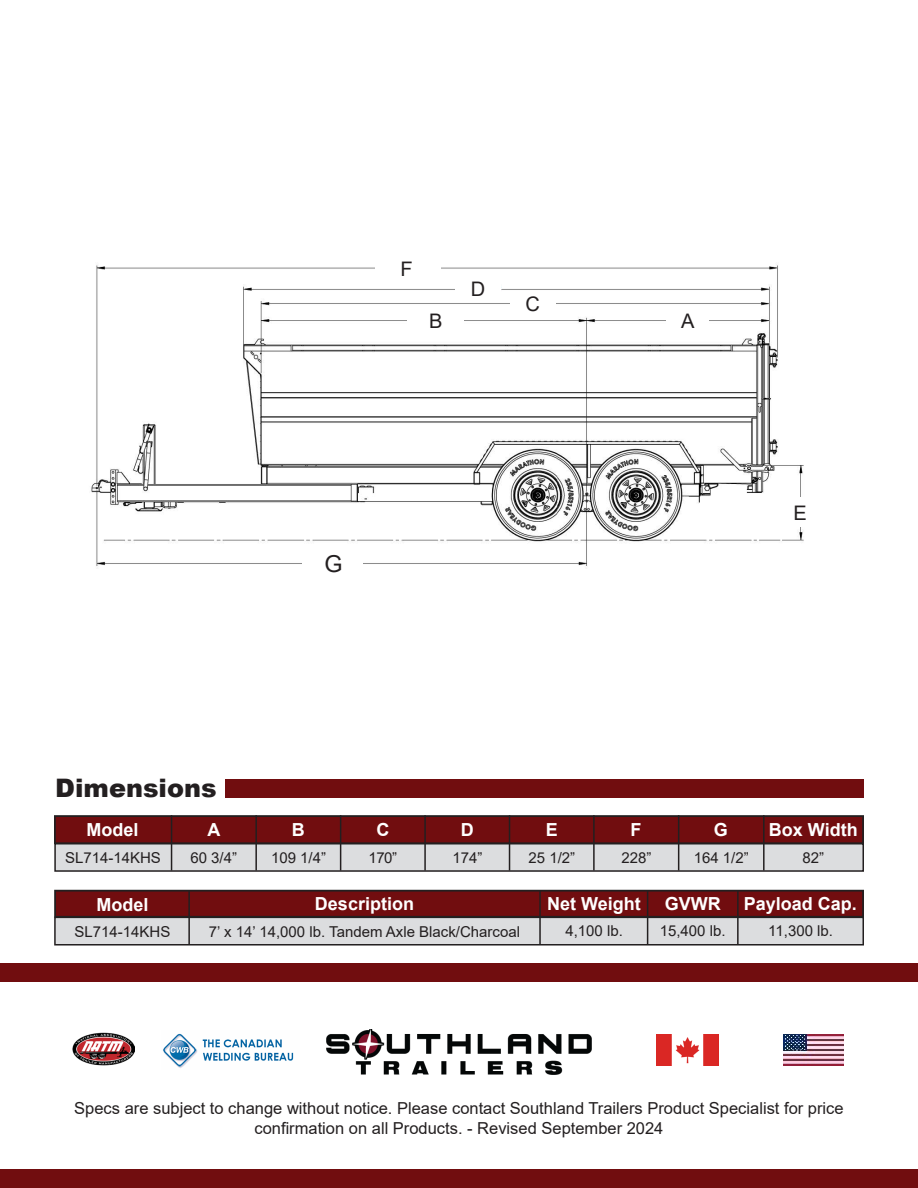
<style>
.page{position:relative;width:918px;height:1188px;background:#fff}
.page>*{position:absolute;margin:0;border:0;box-sizing:border-box;transform-origin:0 0}
.t1{font:900 25.5px "Arial";color:#231f20}
.t2{font:23.25px "Arial";color:#231f20}
.t3{font:20.1px "Arial";color:#231f20}
.t4{font:700 18px "Arial";color:#fff}
.t5{font:16.5px/19.8px "Arial";color:#231f20;text-align:center}
.t6{font:15px "Arial";color:#231f20}
</style>
<div class="page">
<div style="left:0;top:1170px;width:918px;height:18px;background:#710d0f"></div>
<div style="left:0;top:964px;width:918px;height:18px;background:#710d0f"></div>
<img style="left:784px;top:1034px;width:59px;height:31px">
<img style="left:163px;top:1033px;width:131px;height:35px">
<img style="left:72px;top:1032px;width:62px;height:34px">
<img style="left:657px;top:1035px;width:61px;height:30px">
<div style="left:226px;top:779px;width:638px;height:18px;background:#710d0f"></div>
<img style="left:91px;top:265px;width:713px;height:301px">
<div style="left:666px;top:306px;width:42px;height:29px;background:#fff"></div>
<div style="left:510px;top:294px;width:46px;height:25px;background:#fff"></div>
<div style="left:455px;top:276px;width:46px;height:25px;background:#fff"></div>
<div style="left:375px;top:254px;width:65px;height:27px;background:#fff"></div>
<div style="left:408px;top:306px;width:56px;height:29px;background:#fff"></div>
<div style="left:777px;top:498px;width:47px;height:29px;background:#fff"></div>
<div style="left:55px;top:891px;width:808px;height:26px;background:#710d0f"></div>
<div style="left:54px;top:890px;width:810px;height:28px;border:2px solid #231f20"></div>
<div style="left:55px;top:917px;width:808px;height:28px;background:#dcdddf"></div>
<div style="left:54px;top:917px;width:810px;height:29px;border:2px solid #231f20"></div>
<hr style="left:188px;top:891px;width:2px;height:53px;background:#231f20">
<hr style="left:647px;top:891px;width:1px;height:53px;background:#231f20">
<hr style="left:539px;top:891px;width:2px;height:53px;background:#231f20">
<hr style="left:737px;top:891px;width:2px;height:53px;background:#231f20">
<img style="left:326px;top:1029px;width:266px;height:46px">
<div style="left:302px;top:554px;width:61px;height:19px;background:#fff"></div>
<div style="left:55px;top:816px;width:808px;height:27px;background:#710d0f"></div>
<div style="left:54px;top:815px;width:810px;height:29px;border:2px solid #231f20"></div>
<div style="left:55px;top:844px;width:808px;height:27px;background:#dcdddf"></div>
<div style="left:54px;top:843px;width:810px;height:29px;border:2px solid #231f20"></div>
<hr style="left:171px;top:815px;width:1px;height:56px;background:#231f20">
<hr style="left:255px;top:815px;width:2px;height:55px;background:#231f20">
<hr style="left:340px;top:815px;width:1px;height:56px;background:#231f20">
<hr style="left:424px;top:815px;width:2px;height:55px;background:#231f20">
<hr style="left:509px;top:815px;width:1px;height:55px;background:#231f20">
<hr style="left:763px;top:815px;width:2px;height:55px;background:#231f20">
<hr style="left:593px;top:815px;width:2px;height:55px;background:#231f20">
<hr style="left:678px;top:815px;width:1px;height:55px;background:#231f20">
<p class="t1" style="left:55px;top:770px;width:163px">Dimensions</p>
<p class="t3" style="left:400px;top:255px;width:14px">F</p>
<p class="t3" style="left:429px;top:307px;width:15px">B</p>
<p class="t3" style="left:471px;top:275px;width:16px">D</p>
<p class="t3" style="left:526px;top:290px;width:16px">C</p>
<p class="t2" style="left:324px;top:548px;width:20px">G</p>
<p class="t3" style="left:681px;top:307px;width:15px">A</p>
<p class="t3" style="left:793px;top:499px;width:15px">E</p>
<p class="t4" style="left:87px;top:817px;width:54px">Model</p>
<p class="t4" style="left:208px;top:817px;width:14px">A</p>
<p class="t4" style="left:292px;top:817px;width:14px">B</p>
<p class="t4" style="left:376px;top:817px;width:14px">C</p>
<p class="t4" style="left:461px;top:817px;width:14px">D</p>
<p class="t4" style="left:546px;top:817px;width:14px">E</p>
<p class="t4" style="left:631px;top:817px;width:12px">F</p>
<p class="t4" style="left:714px;top:817px;width:16px">G</p>
<p class="t4" style="left:769px;top:817px;width:90px">Box Width</p>
<p class="t6" style="left:65px;top:847px;width:97px">SL714-14KHS</p>
<p class="t6" style="left:190px;top:847px;width:48px">60 3/4”</p>
<p class="t6" style="left:271px;top:847px;width:57px">109 1/4”</p>
<p class="t6" style="left:369px;top:847px;width:30px">170”</p>
<p class="t6" style="left:452px;top:847px;width:32px">174”</p>
<p class="t6" style="left:529px;top:847px;width:48px">25 1/2”</p>
<p class="t6" style="left:621px;top:847px;width:32px">228”</p>
<p class="t6" style="left:694px;top:847px;width:57px">164 1/2”</p>
<p class="t6" style="left:802px;top:847px;width:23px">82”</p>
<p class="t4" style="left:547px;top:891px;width:95px">Net Weight</p>
<p class="t4" style="left:665px;top:891px;width:57px">GVWR</p>
<p class="t4" style="left:744px;top:891px;width:115px">Payload Cap.</p>
<p class="t4" style="left:96px;top:892px;width:54px">Model</p>
<p class="t4" style="left:315px;top:891px;width:101px">Description</p>
<p class="t6" style="left:209px;top:921px;width:313px">7’ x 14’ 14,000 lb. Tandem Axle Black/Charcoal</p>
<p class="t6" style="left:75px;top:921px;width:97px">SL714-14KHS</p>
<p class="t6" style="left:565px;top:921px;width:59px">4,100 lb.</p>
<p class="t6" style="left:660px;top:921px;width:67px">15,400 lb.</p>
<p class="t6" style="left:768px;top:921px;width:66px">11,300 lb.</p>
<p class="t5" style="left:74px;top:1098px;width:771px">Specs are subject to change without notice. Please contact Southland Trailers Product Specialist for price confirmation on all Products. - Revised September 2024</p>
</div>
